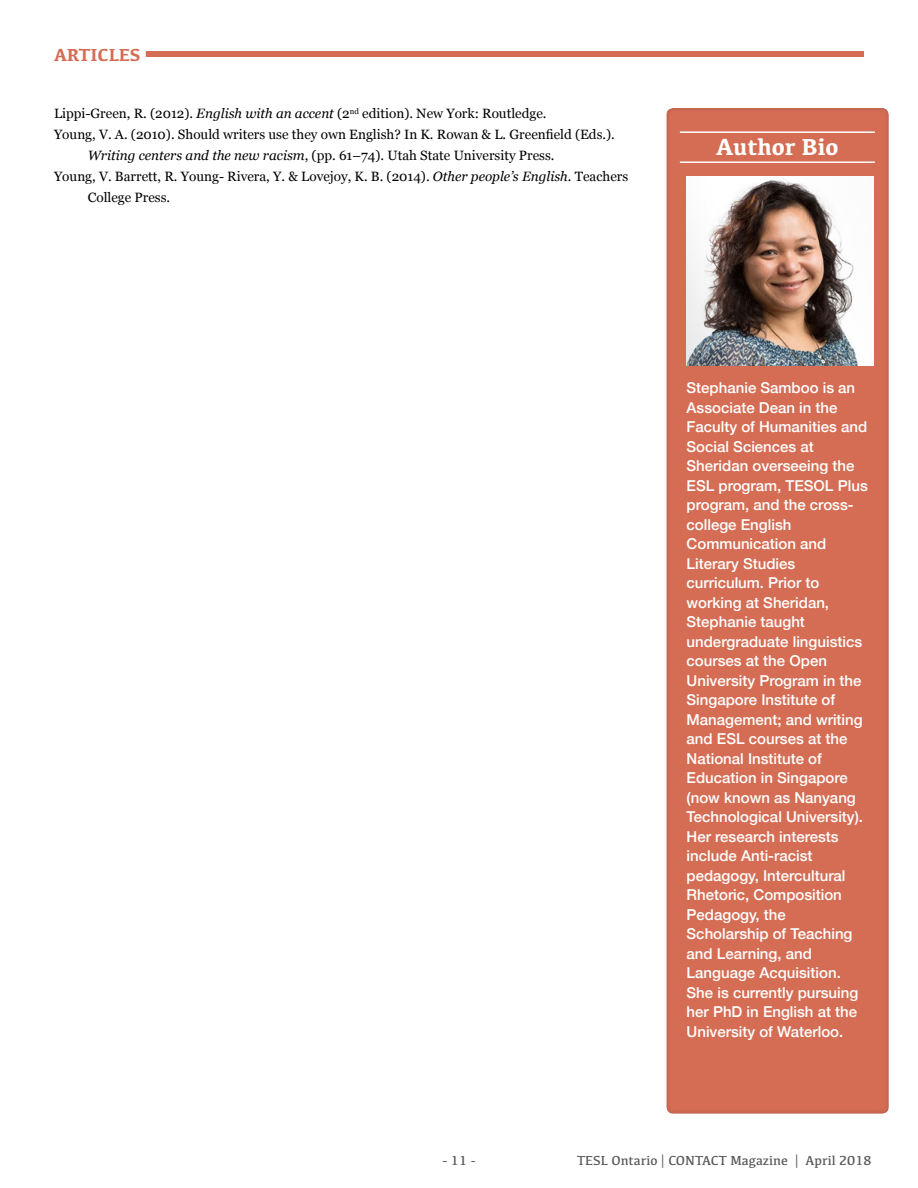
<style>
.page{position:relative;width:918px;height:1188px;background:#fff}
.page>*{position:absolute;margin:0;border:0;box-sizing:border-box;transform-origin:0 0}
.t1{font:700 24px "Kefa";color:#fff}
.t2{font:700 18px "Kefa";color:#d56d54}
.t3{font:500 15px/19.5px "Helvetica Neue";color:#fff}
.t4{font:13.5px "Georgia";color:#000}
.t5{font:13.5px "Kefa";color:#58595b}
.s1{font-style:italic}
</style>
<div class="page">
<div style="left:146px;top:51px;width:718px;height:6px;background:#d56d54"></div>
<div style="left:652px;top:98px;width:266px;height:1016px;background:#000;opacity:.22"></div>
<p class="t2" style="left:54px;top:43px;width:88px">ARTICLES</p>
<p class="t4" style="left:54px;top:106px;width:494px">Lippi-Green, R. (2012). <span class="s1">English with an accent</span> (2<sup>nd</sup> edition). New York: Routledge.</p>
<p class="t4" style="left:54px;top:127px;width:562px">Young, V. A. (2010). Should writers use they own English? In K. Rowan &amp; L. Greenfield (Eds.).</p>
<p class="t4" style="left:88px;top:148px;width:468px"><span class="s1">Writing centers and the new racism</span>, (pp. 61–74). Utah State University Press.</p>
<p class="t4" style="left:54px;top:169px;width:576px">Young, V. Barrett, R. Young- Rivera, Y. &amp; Lovejoy, K. B. (2014). <span class="s1">Other people’s English</span>. Teachers</p>
<p class="t4" style="left:88px;top:190px;width:84px">College Press.</p>
<h1 class="t1" style="left:716px;top:131px;width:124px">Author Bio</h1>
<p class="t3" style="left:687px;top:377px;width:183px">Stephanie Samboo is an<br>Associate Dean in the<br>Faculty of Humanities and<br>Social Sciences at<br>Sheridan overseeing the<br>ESL program, TESOL Plus program, and the cross&shy;college English<br>Communication and<br>Literary Studies curriculum. Prior to working at Sheridan,<br>Stephanie taught undergraduate linguistics courses at the Open<br>University Program in the<br>Singapore Institute of<br>Management; and writing and ESL courses at the<br>National Institute of<br>Education in Singapore (now known as Nanyang<br>Technological University).<br>Her research interests include Anti-racist pedagogy, Intercultural<br>Rhetoric, Composition<br>Pedagogy, the<br>Scholarship of Teaching and Learning, and<br>Language Acquisition.<br>She is currently pursuing her PhD in English at the<br>University of Waterloo.</p>
<p class="t5" style="left:443px;top:1152px;width:35px">- 11 -</p>
<p class="t5" style="left:577px;top:1153px;width:296px">TESL Ontario | CONTACT Magazine | April 2018</p>
</div>
